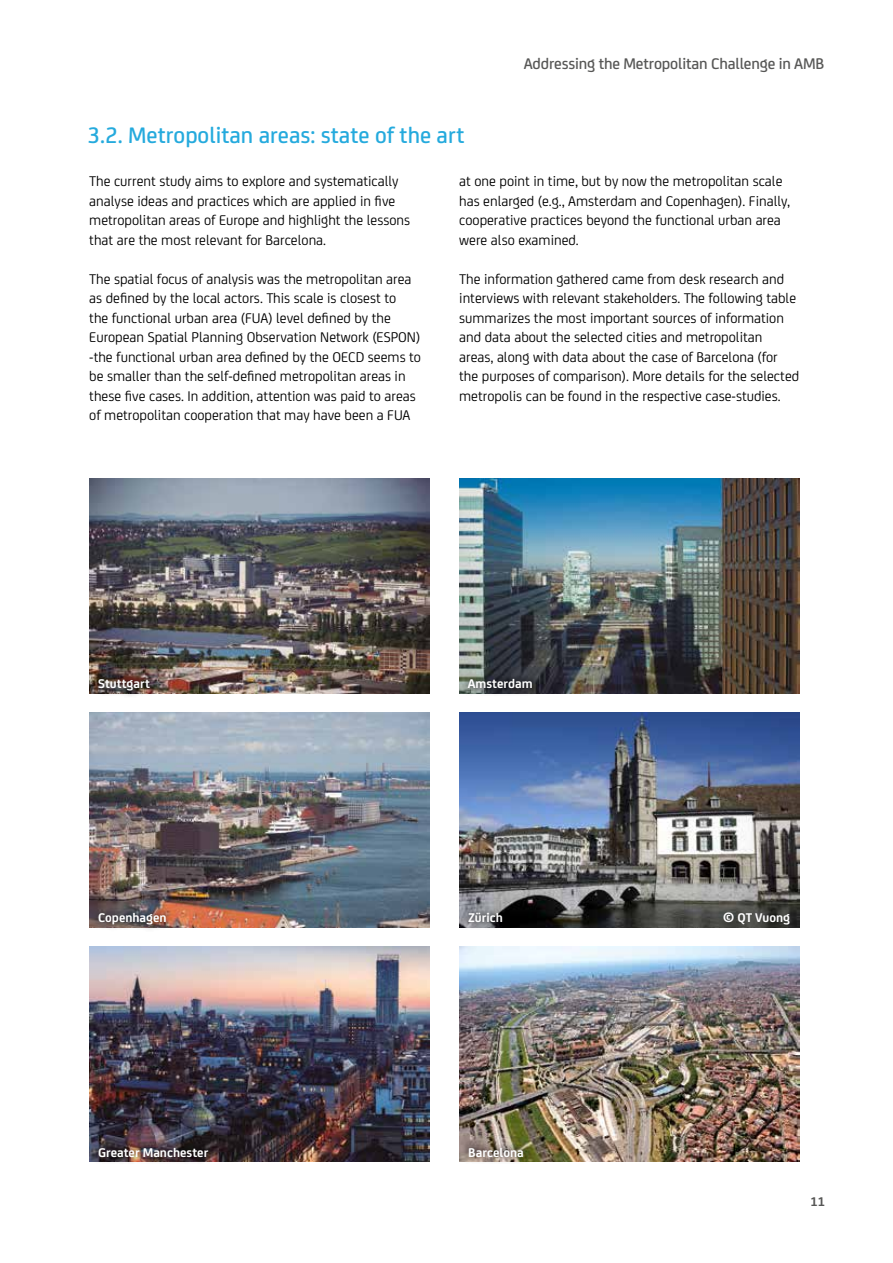
<style>
.page{position:relative;width:893px;height:1263px;background:#fff}
.page>*{position:absolute;margin:0;border:0;box-sizing:border-box;transform-origin:0 0}
.t1{font:500 24px "FS Joey";color:#25aadd}
.t2{font:500 16.5px "FS Joey";letter-spacing:-.01em;color:#575756}
.t3{font:15px/19.5px "FS Joey";color:#000}
.t4{font:700 13.5px "FS Joey";color:#fff}
.t5{font:700 13.5px "FS Joey";color:#575756}
</style>
<div class="page">
<img style="left:89px;top:947px;width:340px;height:214px">
<img style="left:89px;top:713px;width:340px;height:214px">
<img style="left:89px;top:479px;width:340px;height:214px">
<img style="left:459px;top:947px;width:340px;height:214px">
<img style="left:459px;top:713px;width:340px;height:214px">
<img style="left:459px;top:479px;width:340px;height:214px">
<svg style="left:91px;top:672px;width:66px;height:24px;background:#61504b"></svg>
<svg style="left:91px;top:906px;width:83px;height:24px;background:#755f5c"></svg>
<svg style="left:91px;top:1140px;width:124px;height:22px;background:#3f3134"></svg>
<svg style="left:460px;top:672px;width:80px;height:22px;background:#434849"></svg>
<svg style="left:461px;top:906px;width:49px;height:22px"></svg>
<svg style="left:461px;top:1140px;width:70px;height:22px;background:#877d69"></svg>
<h1 class="t1" style="left:87px;top:118px;width:379px">3.2. Metropolitan areas: state of the art</h1>
<p class="t2" style="left:524px;top:51px;width:302px">Addressing the Metropolitan Challenge in AMB</p>
<p class="t3" style="left:89px;top:170px;width:322px">The current study aims to explore and systematically analyse ideas and practices which are applied in five metropolitan areas of Europe and highlight the lessons that are the most relevant for Barcelona.</p>
<p class="t3" style="left:89px;top:268px;width:333px">The spatial focus of analysis was the metropolitan area as defined by the local actors. This scale is closest to<br>the functional urban area (FUA) level defined by the European Spatial Planning Observation Network (ESPON) -the functional urban area defined by the OECD seems to be smaller than the self-defined metropolitan areas in these five cases. In addition, attention was paid to areas of metropolitan cooperation that may have been a FUA</p>
<p class="t3" style="left:459px;top:170px;width:332px">at one point in time, but by now the metropolitan scale has enlarged (e.g., Amsterdam and Copenhagen). Finally, cooperative practices beyond the functional urban area were also examined.</p>
<p class="t3" style="left:459px;top:268px;width:341px">The information gathered came from desk research and interviews with relevant stakeholders. The following table summarizes the most important sources of information and data about the selected cities and metropolitan areas, along with data about the case of Barcelona (for the purposes of comparison). More details for the selected metropolis can be found in the respective case-studies.</p>
<p class="t4" style="left:98px;top:674px;width:53px">Stuttgart</p>
<p class="t4" style="left:468px;top:674px;width:66px">Amsterdam</p>
<p class="t4" style="left:98px;top:908px;width:70px">Copenhagen</p>
<p class="t4" style="left:468px;top:908px;width:36px">Zürich</p>
<p class="t4" style="left:723px;top:908px;width:68px">© QT Vuong</p>
<p class="t4" style="left:98px;top:1142px;width:112px">Greater Manchester</p>
<p class="t4" style="left:468px;top:1142px;width:57px">Barcelona</p>
<p class="t5" style="left:811px;top:1192px;width:16px">11</p>
</div>
